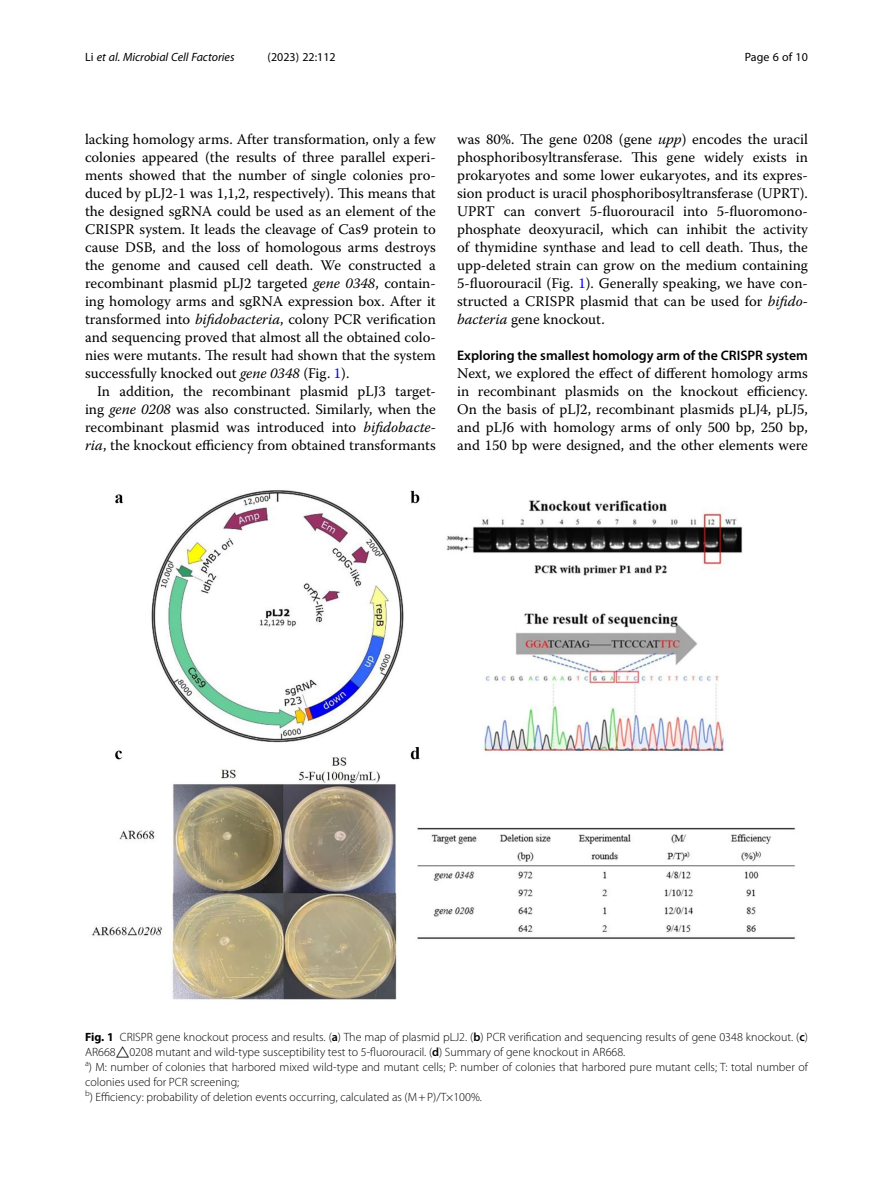
<style>
.page{position:relative;width:893px;height:1191px;background:#fff}
.page>*{position:absolute;margin:0;border:0;box-sizing:border-box;transform-origin:0 0}
.Body_Text{font:14.7px/18px "Warnock Pro";color:#000;text-align:justify}
.Body_Text_Indent{font:14.7px/18px "Warnock Pro";color:#000;text-align:justify}
.Head_2{font:600 13.8px "Myriad Pro";color:#000}
.Figure_Caption{font:300 12px/15px "Myriad Pro";color:#000}
.t1{font:italic 12px "Myriad Pro";color:#000}
.t2{font:12px "Myriad Pro";color:#000}
.s1{font-style:normal}
.s2{font-style:italic}
.s3{color:#00f}
.s4{font-weight:700}
.s5{font-weight:600}
.s6{font-family:"STIX";font-weight:400}
</style>
<div class="page">
<img style="left:91px;top:490px;width:704px;height:510px">
<p class="t1" style="left:85px;top:50px;width:151px"><span class="s1">Li</span> et al. Microbial Cell Factories</p>
<p class="t2" style="left:268px;top:50px;width:70px">(2023) 22:112</p>
<p class="t2" style="left:745px;top:50px;width:65px">Page 6 of 10</p>
<p class="Body_Text" style="left:85px;top:130px;width:352px">lacking homology arms. After transformation, only a few colonies appeared (the results of three parallel experi&shy;ments showed that the number of single colonies pro&shy;duced by pLJ2-1 was 1,1,2, respectively). This means that the designed sgRNA could be used as an element of the CRISPR system. It leads the cleavage of Cas9 protein to cause DSB, and the loss of homologous arms destroys the genome and caused cell death. We constructed a recombinant plasmid pLJ2 targeted <span class="s2">gene 0348</span>, contain&shy;ing homology arms and sgRNA expression box. After it transformed into <span class="s2">bifidobacteria</span>, colony PCR verification and sequencing proved that almost all the obtained colo&shy;nies were mutants. The result had shown that the system successfully knocked out <span class="s2">gene 0348</span> (Fig. <span class="s3">1</span>).</p>
<p class="Body_Text_Indent" style="left:85px;top:382px;width:352px;text-indent:12px">In addition, the recombinant plasmid pLJ3 target&shy;ing <span class="s2">gene 0208</span> was also constructed. Similarly, when the recombinant plasmid was introduced into <span class="s2">bifidobacte&shy;ria</span>, the knockout efficiency from obtained transformants</p>
<p class="Body_Text_Indent" style="left:457px;top:130px;width:352px">was 80%. The gene 0208 (gene <span class="s2">upp</span>) encodes the uracil phosphoribosyltransferase. This gene widely exists in prokaryotes and some lower eukaryotes, and its expres&shy;sion product is uracil phosphoribosyltransferase (UPRT).<br>UPRT can convert 5-fluorouracil into 5-fluoromono&shy;phosphate deoxyuracil, which can inhibit the activity of thymidine synthase and lead to cell death. Thus, the upp-deleted strain can grow on the medium containing 5-fluorouracil (Fig. <span class="s3">1</span>). Generally speaking, we have con&shy;structed a CRISPR plasmid that can be used for <span class="s2">bifido&shy;bacteria</span> gene knockout.</p>
<p class="Head_2" style="left:457px;top:347px;width:352px">Exploring the smallest homology arm of the CRISPR system</p>
<p class="Body_Text" style="left:457px;top:364px;width:352px">Next, we explored the effect of different homology arms in recombinant plasmids on the knockout efficiency.<br>On the basis of pLJ2, recombinant plasmids pLJ4, pLJ5, and pLJ6 with homology arms of only 500 bp, 250 bp, and 150 bp were designed, and the other elements were</p>
<p class="Figure_Caption" style="left:85px;top:1029px;width:724px"><span class="s4">Fig. 1</span> CRISPR gene knockout process and results. (<span class="s5">a</span>) The map of plasmid pLJ2. (<span class="s5">b</span>) PCR verification and sequencing results of gene 0348 knockout. (<span class="s5">c</span>)<br>AR668<span class="s6">△</span>0208 mutant and wild-type susceptibility test to 5-fluorouracil. (<span class="s5">d</span>) Summary of gene knockout in AR668.</p>
<p class="Figure_Caption" style="left:85px;top:1059px;width:724px"><sup>a</sup>) M: number of colonies that harbored mixed wild-type and mutant cells; P: number of colonies that harbored pure mutant cells; T: total number of colonies used for PCR screening;</p>
<p class="Figure_Caption" style="left:85px;top:1089px;width:398px"><sup>b</sup>) Efficiency: probability of deletion events occurring, calculated as (M+P)/T×100%.</p>
</div>
